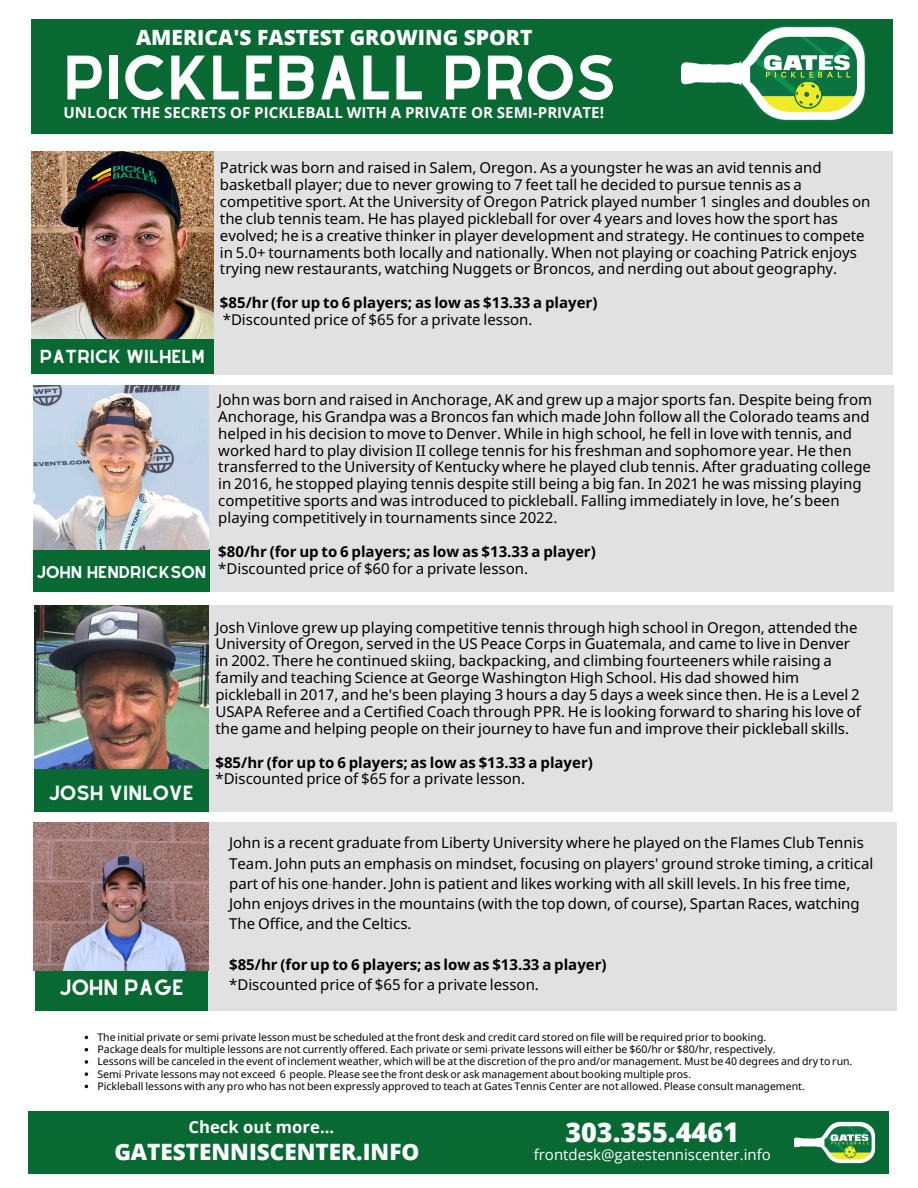
<style>
.page{position:relative;width:918px;height:1188px;background:#fff}
.page>*{position:absolute;margin:0;border:0;box-sizing:border-box;transform-origin:0 0}
.t1{font:54.9px "Alyssum Sans";color:#fff}
.t2{font:800 27px "Open Sans";color:#fff}
.t3{font:800 22.5px "Open Sans";color:#fff}
.t4{font:800 21px "Open Sans";color:#fff}
.t5{font:19.35px "Alyssum Sans";color:#fff}
.t6{font:18px "Alyssum Sans";color:#fff}
.t7{font:700 16.65px "Open Sans";color:#fff}
.t8{font:16.5px "Alyssum Sans";color:#fff}
.t9{font:700 15.15px "Open Sans";color:#fff}
.t10{font:15px/16.8px "Noto Sans";color:#000}
.t11{font:700 15px/16.8px "Noto Sans";color:#000}
.t12{font:15px "Open Sans";color:#fff}
.t13{font:15px "Alyssum Sans";color:#fff}
.t14{font:10.5px "Noto Sans";color:#000}
.s1{font-weight:400}
.s2{font-family:"Noto Sans Gurmukhi"}
.s3{font-family:"Noto Sans Hebrew";font-weight:100;font-stretch:extra-condensed}
</style>
<div class="page">
<div style="left:29px;top:1112px;width:860px;height:62px;background:#086933"></div>
<svg style="left:85px;top:1060px;width:3px;height:4px"></svg>
<svg style="left:85px;top:1072px;width:3px;height:4px"></svg>
<div style="left:31px;top:19px;width:862px;height:114px;background:#086933"></div>
<img style="left:682px;top:26px;width:184px;height:95px">
<div style="left:212px;top:151px;width:681px;height:223px;background:#e1e1e1"></div>
<div style="left:31px;top:338px;width:183px;height:36px;background:#086933"></div>
<img style="left:31px;top:151px;width:183px;height:188px">
<div style="left:208px;top:605px;width:685px;height:207px;background:#e1e1e1"></div>
<img style="left:35px;top:605px;width:174px;height:178px">
<div style="left:34px;top:769px;width:174px;height:43px;background:#086933"></div>
<img style="left:794px;top:1121px;width:81px;height:42px">
<div style="left:207px;top:386px;width:686px;height:206px;background:#e1e1e1"></div>
<div style="left:33px;top:549px;width:177px;height:43px;background:#086933"></div>
<img style="left:33px;top:386px;width:176px;height:164px">
<div style="left:35px;top:969px;width:182px;height:42px;background:#086933"></div>
<div style="left:208px;top:823px;width:689px;height:188px;background:#e1e1e1"></div>
<img style="left:34px;top:823px;width:174px;height:147px">
<p class="t4" style="left:136px;top:23px;width:398px">AMERICA'S FASTEST GROWING SPORT</p>
<p class="t1" style="left:64px;top:45px;width:555px">PICKLEBALL PROS</p>
<p class="t9" style="left:64px;top:102px;width:542px">UNLOCK THE SECRETS OF PICKLEBALL WITH A PRIVATE OR SEMI-PRIVATE!</p>
<p class="t8" style="left:40px;top:346px;width:166px">PATRICK WILHELM</p>
<p class="t10" style="left:220px;top:159px;width:652px">Patrick was born and raised in Salem, Oregon. As a youngster he was an avid tennis and basketball player; due to never growing to 7 feet tall he decided to pursue tennis as a competitive sport. At the University of Oregon Patrick played number 1 singles and doubles on the club tennis team. He has played pickleball for over 4 years and loves how the sport has evolved; he is a creative thinker in player development and strategy. He continues to compete</p>
<p class="t10" style="left:220px;top:243px;width:639px">in 5.0+ tournaments both locally and nationally. When not playing or coaching Patrick enjoys trying new restaurants, watching Nuggets or Broncos, and nerding out about geography.</p>
<p class="t11" style="left:220px;top:294px;width:379px">$85/hr (for up to 6 players; as low as $13.33 a player) <span class="s1">*Discounted price of $65 for a private lesson.</span></p>
<p class="t10" style="left:218px;top:391px;width:655px">John was born and raised in Anchorage, AK and grew up a major sports fan. Despite being from Anchorage, his Grandpa was a Broncos fan which made John follow all the Colorado teams and helped in his decision to move to Denver. While in high school, he fell in love with tennis, and worked hard to play division II college tennis for his freshman and sophomore year. He then transferred to the University of Kentucky where he played club tennis. After graduating college</p>
<p class="t10" style="left:218px;top:475px;width:645px">in 2016, he stopped playing tennis despite still being a big fan. In 2021 he was missing playing competitive sports and was introduced to pickleball. Falling immediately in love, he<span class="s2">’</span>s been playing competitively in tournaments since 2022.</p>
<p class="t11" style="left:218px;top:543px;width:379px">$80/hr (for up to 6 players; as low as $13.33 a player)</p>
<p class="t13" style="left:36px;top:563px;width:172px">JOHN HENDRICKSON</p>
<p class="t10" style="left:218px;top:559px;width:311px">*Discounted price of $60 for a private lesson.</p>
<p class="t6" style="left:48px;top:782px;width:147px">JOSH VINLOVE</p>
<h4 class="t5" style="left:59px;top:975px;width:127px">JOHN PAGE</h4>
<h4 class="t10" style="left:215px;top:618px;width:646px">Josh Vinlove grew up playing competitive tennis through high school in Oregon, attended the University of Oregon, served in the US Peace Corps in Guatemala, and came to live in Denver in 2002. There he continued skiing, backpacking, and climbing fourteeners while raising a family and teaching Science at George Washington High School. His dad showed him pickleball in 2017, and he's been playing 3 hours a day 5 days a week since then. He is a Level 2</h4>
<h4 class="t10" style="left:215px;top:703px;width:647px">USAPA Referee and a Certified Coach through PPR. He is looking forward to sharing his love of the game and helping people on their journey to have fun and improve their pickleball skills.</h4>
<h4 class="t11" style="left:215px;top:753px;width:379px">$85/hr (for up to 6 players; as low as $13.33 a player) <span class="s1">*Discounted price of $65 for a private lesson.</span></h4>
<p class="t10" style="left:229px;top:832px;width:646px;line-height:20.2px">John is a recent graduate from Liberty University where he played on the Flames Club Tennis<br>Team. John puts an emphasis on mindset, focusing on players' ground stroke timing, a critical part of his one<span class="s3">-</span>hander. John is patient and likes working with all skill levels. In his free time,</p>
<p class="t10" style="left:229px;top:893px;width:632px;line-height:20.2px">John enjoys drives in the mountains (with the top down, of course), Spartan Races, watching<br>The Office, and the Celtics.</p>
<p class="t11" style="left:229px;top:954px;width:379px;line-height:20.2px">$85/hr (for up to 6 players; as low as $13.33 a player) <span class="s1">*Discounted price of $65 for a private lesson.</span></p>
<p class="t14" style="left:97px;top:1030px;width:670px">The initial private or semi<span class="s3">-</span>private lesson must be scheduled at the front desk and credit card stored on file will be required prior to booking.</p>
<p class="t14" style="left:97px;top:1042px;width:680px">Package deals for multiple lessons are not currently offered. Each private or semi<span class="s3">-</span>private lessons will either be $60/hr or $80/hr, respectively.</p>
<p class="t14" style="left:97px;top:1054px;width:757px">Lessons will be canceled in the event of inclement weather, which will be at the discretion of the pro and/or management. Must be 40 degrees and dry to run.</p>
<p class="t14" style="left:97px;top:1066px;width:595px">Semi<span class="s3">-</span>Private lessons may not exceed 6 people. Please see the front desk or ask management about booking multiple pros.</p>
<p class="t14" style="left:97px;top:1079px;width:709px">Pickleball lessons with any pro who has not been expressly approved to teach at Gates Tennis Center are not allowed. Please consult management.</p>
<h5 class="t7" style="left:189px;top:1115px;width:147px">Check out more...</h5>
<p class="t3" style="left:114px;top:1136px;width:307px">GATESTENNISCENTER.INFO</p>
<h3 class="t2" style="left:565px;top:1113px;width:175px">303.355.4461</h3>
<h1 class="t12" style="left:534px;top:1144px;width:239px">frontdesk@gatestenniscenter.info</h1>
</div>
